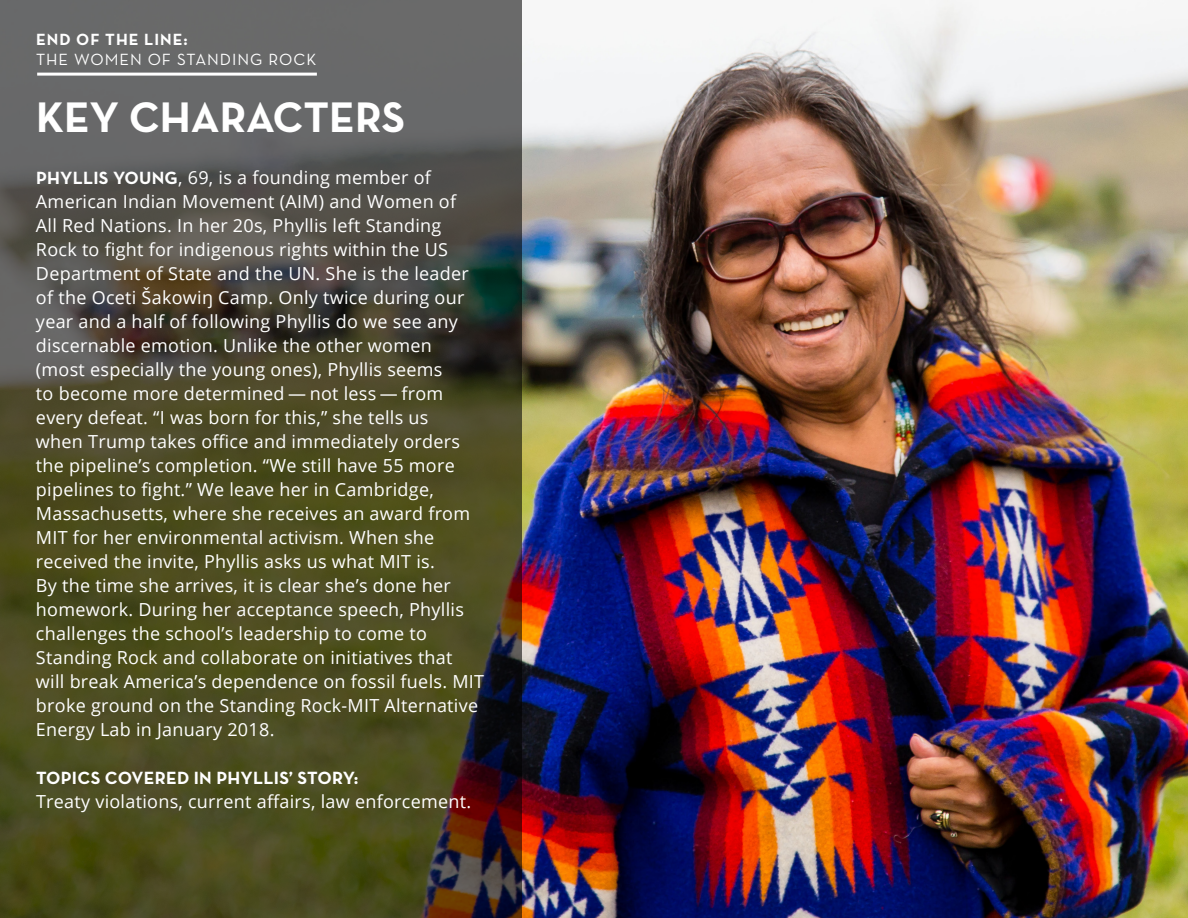
<style>
.page{position:relative;width:1188px;height:918px;background:#fff}
.page>*{position:absolute;margin:0;border:0;box-sizing:border-box;transform-origin:0 0}
.t1{font:700 43.5px "Neutra Text";color:#fff}
.t2{font:18px/24px "Open Sans";letter-spacing:.015em;color:#fff}
.t3{font:16.5px/19.8px "Neutra Text";letter-spacing:.06em;color:#fff}
.s1{font-weight:700}
.s2{font-family:"Neutra Text";font-weight:700}
</style>
<div class="page">
<img style="left:522px;top:0;width:666px;height:918px">
<svg style="left:0;top:0;width:522px;height:918px;background:#4f4e34"></svg>
<hr style="left:37px;top:73px;width:280px;height:3px;background:#fff">
<p class="t3" style="left:36px;top:29px;width:282px"><span class="s1">END OF THE LINE:<br></span>THE WOMEN OF STANDING ROCK</p>
<p class="t1" style="left:36px;top:91px;width:371px">KEY CHARACTERS</p>
<p class="t2" style="left:36px;top:165px;width:450px"><span class="s2">PHYLLIS YOUNG</span>, 69, is a founding member of American Indian Movement (AIM) and Women of<br>All Red Nations. In her 20s, Phyllis left Standing Rock to fight for indigenous rights within the US Department of State and the UN. She is the leader of the Oceti Šakowiŋ Camp. Only twice during our year and a half of following Phyllis do we see any discernable emotion. Unlike the other women (most especially the young ones), Phyllis seems<br>to become more determined — not less — from every defeat. “I was born for this,” she tells us<br>when Trump takes office and immediately orders the pipeline’s completion. “We still have 55 more pipelines to fight.” We leave her in Cambridge, Massachusetts, where she receives an award from MIT for her environmental activism. When she received the invite, Phyllis asks us what MIT is.<br>By the time she arrives, it is clear she’s done her homework. During her acceptance speech, Phyllis challenges the school’s leadership to come to Standing Rock and collaborate on initiatives that will break America’s dependence on fossil fuels. MIT broke ground on the Standing Rock-MIT Alternative Energy Lab in January 2018.</p>
<p class="t2" style="left:36px;top:765px;width:437px"><span class="s2">TOPICS COVERED IN PHYLLIS’ STORY:<br></span>Treaty violations, current affairs, law enforcement.</p>
</div>
